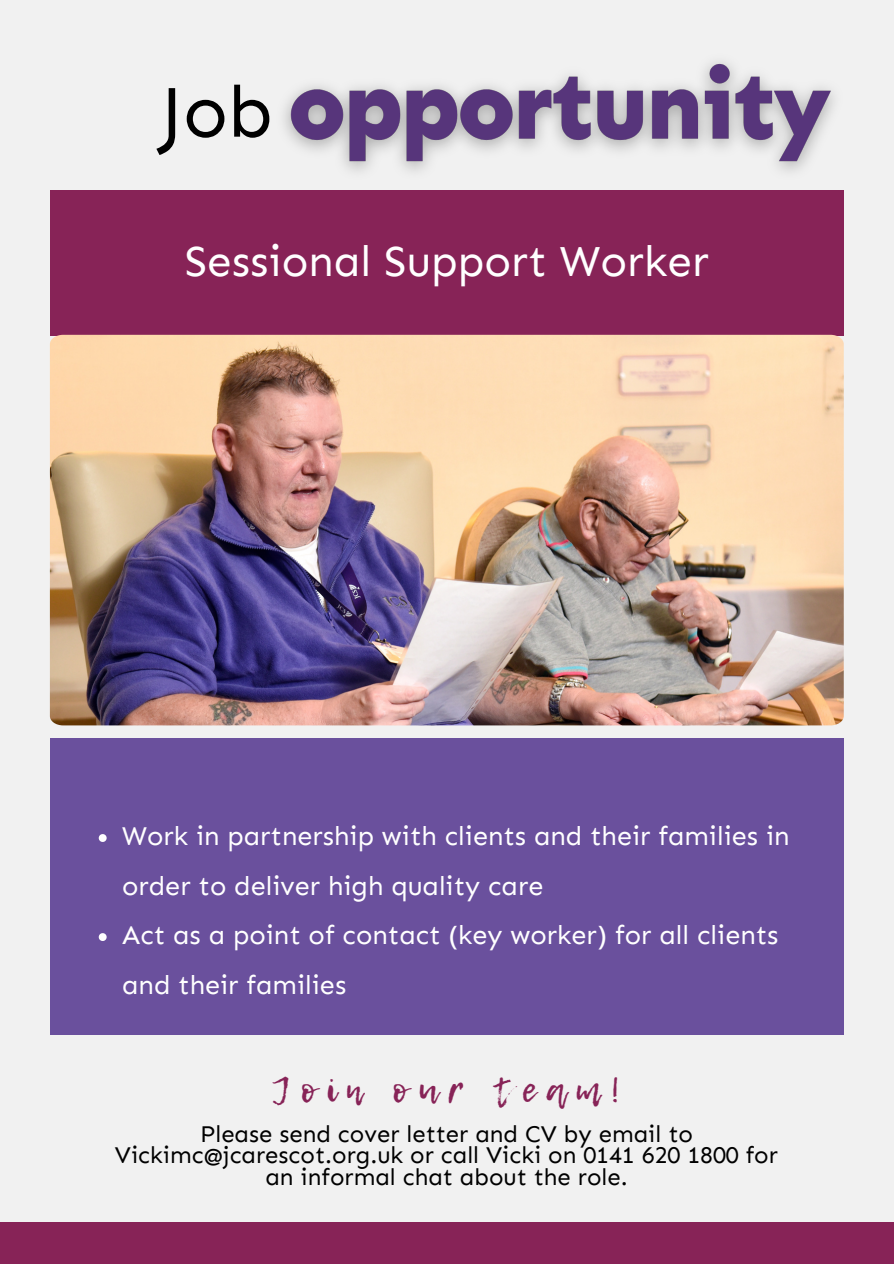
<style>
.page{position:relative;width:894px;height:1264px;background:#fff}
.page>*{position:absolute;margin:0;border:0;box-sizing:border-box;transform-origin:0 0}
.t1{font:73.95px "Sen";color:#000}
.t2{font:43.95px "Sen";color:#fff}
.t3{font:35.25px "Lemon Tuesday";letter-spacing:.285em;color:#872357}
.t4{font:27px/49.5px "Sen";color:#fff}
.t5{font:23.85px/21.3px "Sen";color:#000;text-align:center}
</style>
<div class="page">
<div style="left:0;top:0;width:893px;height:1263px;background:#f1f1f1"></div>
<div style="left:50px;top:190px;width:793px;height:145px;background:#872357"></div>
<div style="left:50px;top:738px;width:792px;height:297px;background:#6a509d"></div>
<svg style="left:99px;top:834px;width:8px;height:8px"></svg>
<svg style="left:99px;top:933px;width:8px;height:8px"></svg>
<div style="left:0;top:1222px;width:893px;height:41px;background:#872357"></div>
<img style="left:50px;top:335px;width:793px;height:390px">
<img style="left:284px;top:62px;width:550px;height:110px">
<h4 class="t1" style="left:160px;top:67px;width:114px">Job</h4>
<h2 class="t2" style="left:185px;top:235px;width:525px">Sessional Support Worker</h2>
<h3 class="t4" style="left:122px;top:811px;width:668px">Work in partnership with clients and their families in order to deliver high quality care</h3>
<p class="t4" style="left:122px;top:910px;width:657px">Act as a point of contact (key worker) for all clients and their families</p>
<p class="t3" style="left:273px;top:1063px;width:349px">Join our team!</p>
<p class="t5" style="left:115px;top:1123px;width:664px">Please send cover letter and CV by email to<br>Vickimc@jcarescot.org.uk or call Vicki on 0141 620 1800 for an informal chat about the role.</p>
</div>
